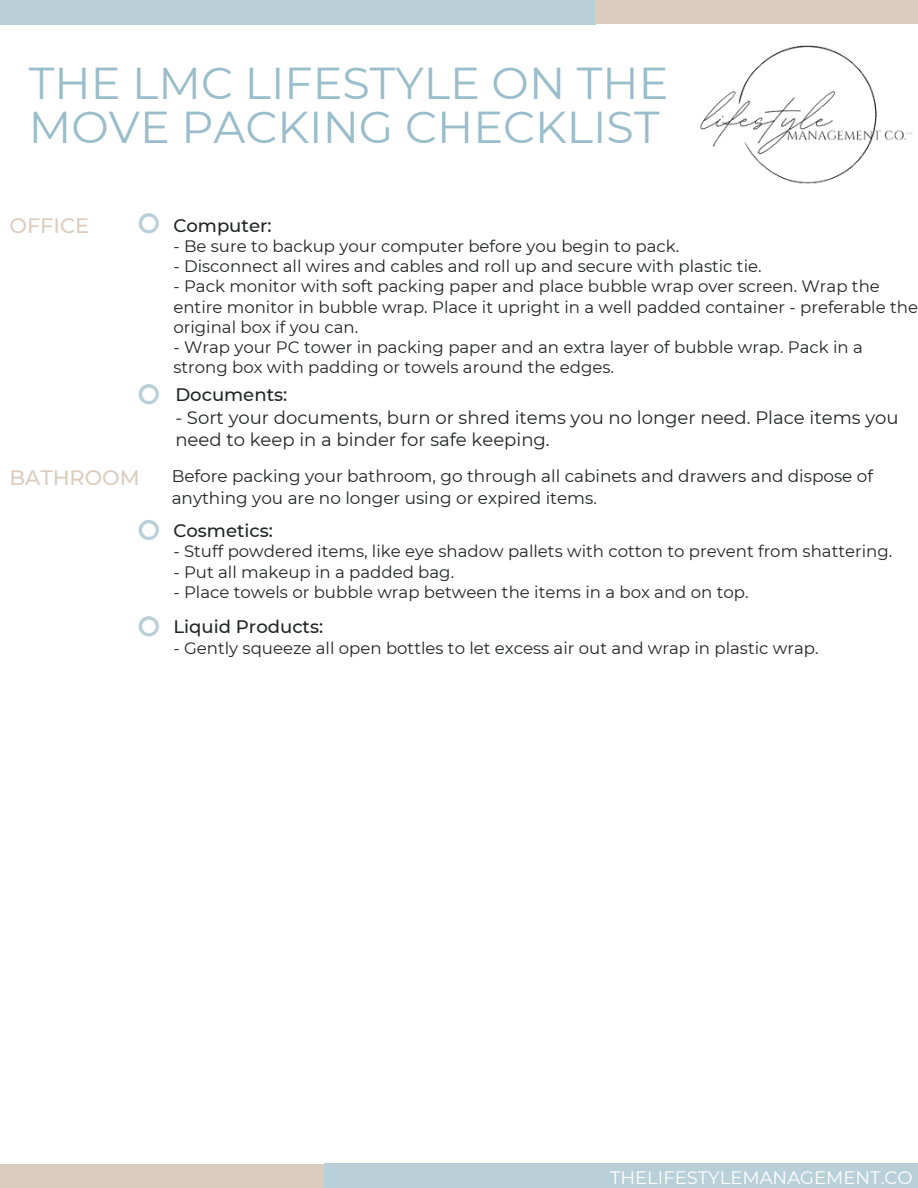
<style>
.page{position:relative;width:918px;height:1188px;background:#fff}
.page>*{position:absolute;margin:0;border:0;box-sizing:border-box;transform-origin:0 0}
.t1{font:44.55px/43.8px "Montserrat";color:#99bdcb}
.t2{font:500 20.85px "Montserrat";color:#dbccbe}
.t3{font:18px/22.5px "Montserrat";color:#232425}
.t4{font:500 18px "Montserrat";color:#232425}
.t5{font:18px "Montserrat";color:#fff}
.t6{font:16.8px/21.3px "Montserrat";color:#232425}
.t7{font:16.5px/20.2px "Montserrat";color:#232425}
</style>
<div class="page">
<div style="left:0;top:0;width:595px;height:24px;background:#bad0d8"></div>
<div style="left:324px;top:1163px;width:594px;height:25px;background:#bad0d8"></div>
<div style="left:595px;top:0;width:323px;height:24px;background:#dbccbe"></div>
<div style="left:0;top:1164px;width:324px;height:24px;background:#dbccbe"></div>
<img style="left:700px;top:45px;width:213px;height:139px">
<div style="left:139px;top:213px;width:20px;height:20px;background:#bad0d8;border-radius:50%"></div>
<div style="left:142px;top:217px;width:14px;height:13px;background:#fff;border-radius:50%"></div>
<div style="left:139px;top:616px;width:20px;height:20px;background:#bad0d8;border-radius:50%"></div>
<div style="left:142px;top:620px;width:14px;height:13px;background:#fff;border-radius:50%"></div>
<div style="left:139px;top:384px;width:20px;height:20px;background:#bad0d8;border-radius:50%"></div>
<div style="left:142px;top:388px;width:14px;height:13px;background:#fff;border-radius:50%"></div>
<div style="left:139px;top:520px;width:20px;height:20px;background:#bad0d8;border-radius:50%"></div>
<div style="left:142px;top:523px;width:14px;height:14px;background:#fff;border-radius:50%"></div>
<p class="t1" style="left:29px;top:61px;width:641px">THE LMC LIFESTYLE ON THE<br>MOVE PACKING CHECKLIST</p>
<p class="t2" style="left:9px;top:213px;width:81px">OFFICE</p>
<p class="t4" style="left:173px;top:214px;width:100px">Computer:</p>
<p class="t7" style="left:173px;top:236px;width:507px">- Be sure to backup your computer before you begin to pack.</p>
<p class="t7" style="left:173px;top:256px;width:590px">- Disconnect all wires and cables and roll up and secure with plastic tie.</p>
<p class="t7" style="left:173px;top:276px;width:746px">- Pack monitor with soft packing paper and place bubble wrap over screen. Wrap the entire monitor in bubble wrap. Place it upright in a well padded container - preferable the original box if you can.</p>
<p class="t7" style="left:173px;top:337px;width:691px">- Wrap your PC tower in packing paper and an extra layer of bubble wrap. Pack in a strong box with padding or towels around the edges.</p>
<p class="t4" style="left:175px;top:384px;width:113px">Documents:</p>
<p class="t3" style="left:175px;top:406px;width:725px">- Sort your documents, burn or shred items you no longer need. Place items you need to keep in a binder for safe keeping.</p>
<p class="t2" style="left:9px;top:465px;width:132px">BATHROOM</p>
<p class="t6" style="left:172px;top:466px;width:703px">Before packing your bathroom, go through all cabinets and drawers and dispose of anything you are no longer using or expired items.</p>
<p class="t4" style="left:173px;top:520px;width:101px">Cosmetics:</p>
<p class="t7" style="left:173px;top:541px;width:720px">- Stuff powdered items, like eye shadow pallets with cotton to prevent from shattering.</p>
<p class="t7" style="left:173px;top:562px;width:282px">- Put all makeup in a padded bag.</p>
<p class="t7" style="left:173px;top:582px;width:577px">- Place towels or bubble wrap between the items in a box and on top.</p>
<p class="t4" style="left:173px;top:616px;width:151px">Liquid Products:</p>
<p class="t7" style="left:173px;top:638px;width:647px">- Gently squeeze all open bottles to let excess air out and wrap in plastic wrap.</p>
<p class="t5" style="left:610px;top:1167px;width:304px">THELIFESTYLEMANAGEMENT.CO</p>
</div>
